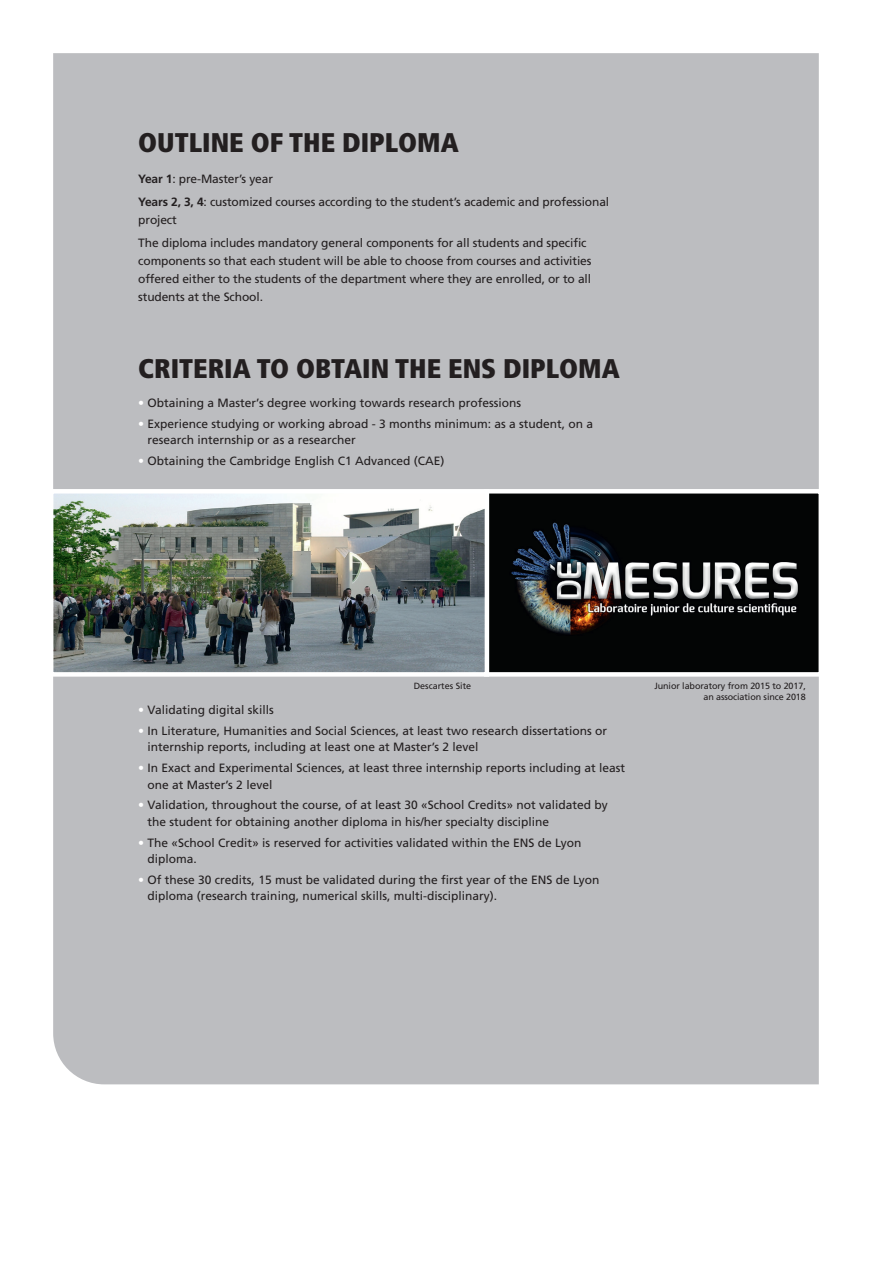
<style>
.page{position:relative;width:872px;height:1263px;background:#fff}
.page>*{position:absolute;margin:0;border:0;box-sizing:border-box;transform-origin:0 0}
.t1{font:900 condensed 27px "Frutiger LT Std";color:#231f20}
.t2{font:12px/16.5px "Frutiger LT Std";color:#231f20}
.t3{font:9px/10.5px "Frutiger LT Std";letter-spacing:-.01em;color:#231f20;text-align:right}
.s1{font-weight:700}
.s2{color:#fff}
</style>
<div class="page">
<div style="left:53px;top:53px;width:766px;height:1031px;background:#bcbdc0"></div>
<svg style="left:491px;top:487px;width:328px;height:192px;background:#2c2d2e"></svg>
<img style="left:53px;top:487px;width:438px;height:192px">
<h1 class="t1" style="left:138px;top:126px;width:322px">OUTLINE OF THE DIPLOMA</h1>
<p class="t2" style="left:138px;top:168px;width:472px;line-height:22.5px"><span class="s1">Year 1</span>: pre-Master’s year<br><span class="s1">Years 2, 3, 4</span>: customized courses according to the student’s academic and professional</p>
<p class="t2" style="left:138px;top:209px;width:450px;line-height:22.5px">project<br>The diploma includes mandatory general components for all students and specific</p>
<p class="t2" style="left:138px;top:252px;width:455px;line-height:18.3px;text-align:justify">components so that each student will be able to choose from courses and activities offered either to the students of the department where they are enrolled, or to all students at the School.</p>
<h1 class="t1" style="left:138px;top:352px;width:483px">CRITERIA TO OBTAIN THE ENS DIPLOMA</h1>
<p class="t2" style="left:138px;top:395px;width:384px"><span class="s2">•</span> Obtaining a Master’s degree working towards research professions</p>
<p class="t2" style="left:148px;top:415px;width:447px;text-indent:-9px"><span class="s2">•</span> Experience studying or working abroad - 3 months minimum: as a student, on a research internship or as a researcher</p>
<p class="t2" style="left:138px;top:453px;width:308px"><span class="s2">•</span> Obtaining the Cambridge English C1 Advanced (CAE)</p>
<p class="t3" style="left:414px;top:681px;width:59px">Descartes Site</p>
<p class="t2" style="left:138px;top:702px;width:137px"><span class="s2">•</span> Validating digital skills</p>
<p class="t2" style="left:148px;top:722px;width:461px;text-indent:-9px"><span class="s2">•</span> In Literature, Humanities and Social Sciences, at least two research dissertations or internship reports, including at least one at Master’s 2 level</p>
<p class="t2" style="left:148px;top:760px;width:479px;text-indent:-9px"><span class="s2">•</span> In Exact and Experimental Sciences, at least three internship reports including at least one at Master’s 2 level</p>
<p class="t2" style="left:148px;top:797px;width:462px;text-indent:-9px"><span class="s2">•</span> Validation, throughout the course, of at least 30 «School Credits» not validated by the student for obtaining another diploma in his/her specialty discipline</p>
<p class="t2" style="left:148px;top:834px;width:435px;text-indent:-9px"><span class="s2">•</span> The «School Credit» is reserved for activities validated within the ENS de Lyon diploma.</p>
<p class="t2" style="left:148px;top:871px;width:453px;text-indent:-9px"><span class="s2">•</span> Of these 30 credits, 15 must be validated during the first year of the ENS de Lyon diploma (research training, numerical skills, multi-disciplinary).</p>
<p class="t3" style="left:654px;top:681px;width:153px">Junior laboratory from 2015 to 2017, an association since 2018</p>
</div>
